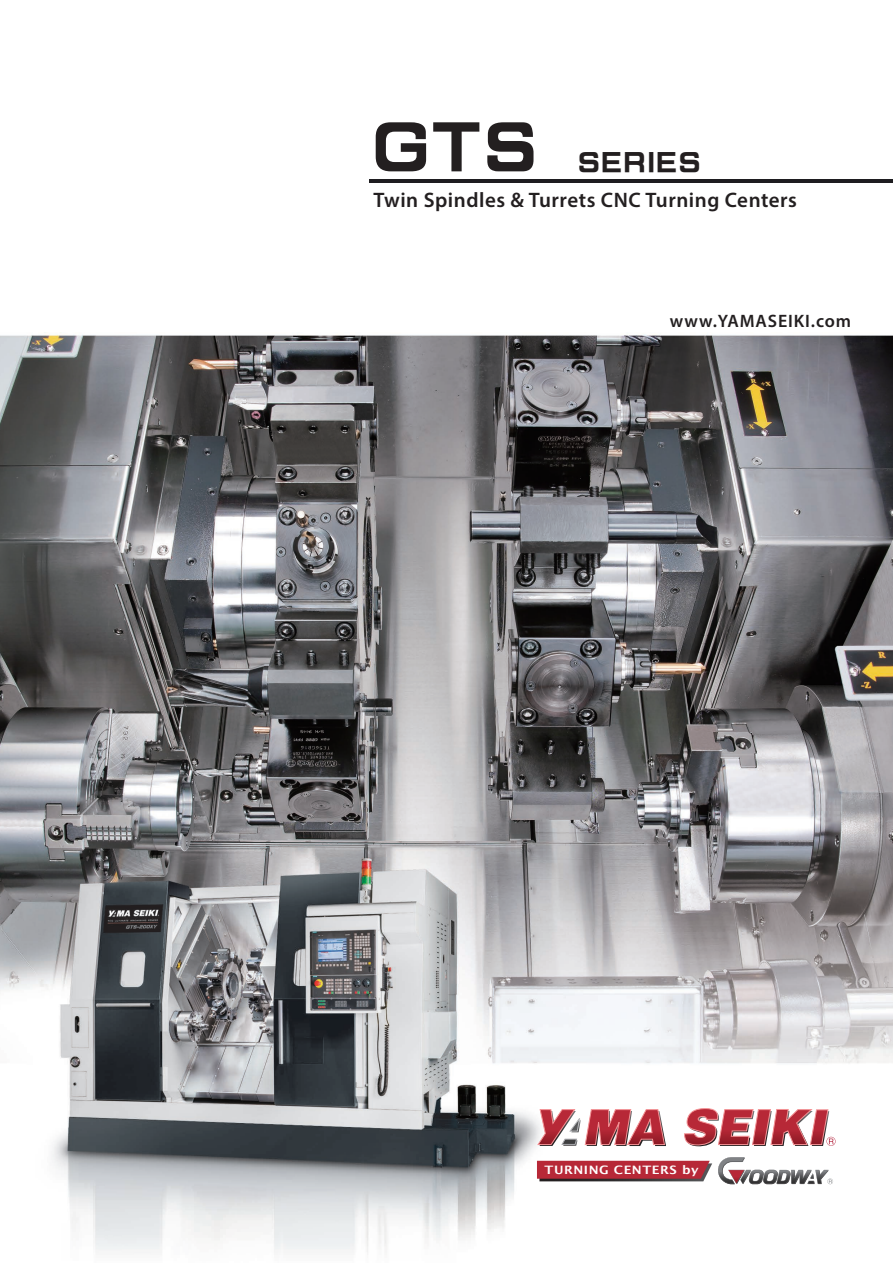
<style>
.page{position:relative;width:893px;height:1263px;background:#fff}
.page>*{position:absolute;margin:0;border:0;box-sizing:border-box;transform-origin:0 0}
.t1{font:60px "AR Gothic 2 Ultra Distended";color:#231f20}
.t2{font:24.75px "AR Gothic 2 Ultra Distended";color:#231f20}
.t3{font:600 21px "Myriad Pro";letter-spacing:.025em;color:#231f20}
.t4{font:600 18px "Myriad Pro";letter-spacing:.05em;color:#231f20}
.t5{font:600 11.55px "Lucida Sans";letter-spacing:.04em;color:#fff;scale:1.11 1}
</style>
<div class="page">
<img style="left:0;top:332px;width:893px;height:921px">
<hr style="left:369px;top:179px;width:524px;height:4px;background:#1e1d20">
<svg style="left:537px;top:1161px;width:175px;height:20px;background:#a82f3b"></svg>
<svg style="left:537px;top:1109px;width:129px;height:37px"></svg>
<svg style="left:718px;top:1157px;width:115px;height:27px"></svg>
<svg style="left:684px;top:1106px;width:152px;height:41px"></svg>
<h1 class="t1" style="left:372px;top:119px;width:168px">GTS</h1>
<p class="t2" style="left:577px;top:150px;width:126px">SERIES</p>
<p class="t3" style="left:374px;top:186px;width:425px">Twin Spindles &amp; Turrets CNC Turning Centers</p>
<p class="t4" style="left:670px;top:309px;width:183px">www.YAMASEIKI.com</p>
<p class="t5" style="left:545px;top:1164px;width:140px">TURNING CENTERS by</p>
</div>
